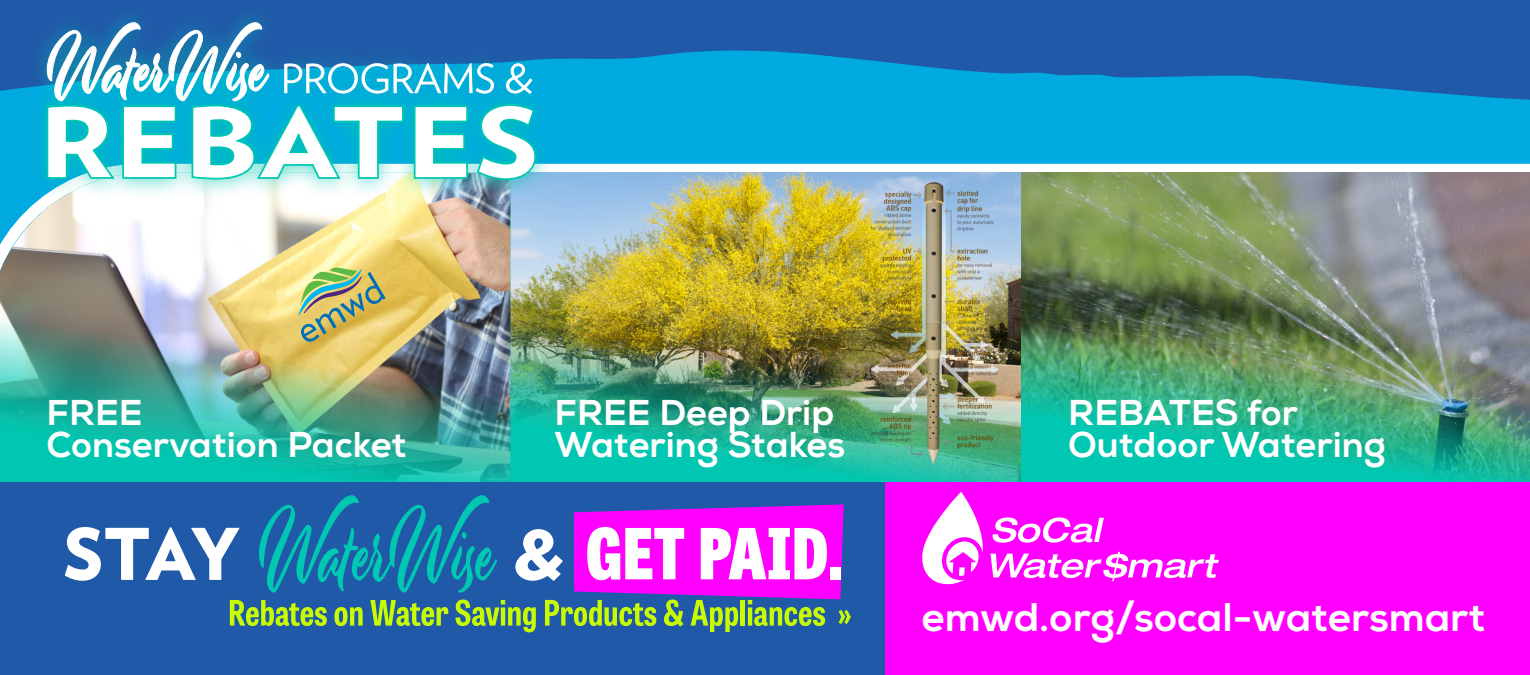
<style>
.page{position:relative;width:1530px;height:675px;background:#00a9e0}
.page>*{position:absolute;margin:0;border:0;box-sizing:border-box;transform-origin:0 0}
.t1{font:900 83.25px "Verlag";color:#fff}
.t2{font:900 71px "Verlag";color:#fff}
.t3{font:800 40px "Nexa";color:#fff}
.t4{font:800 35.75px/32.5px "Nexa";color:#fff}
</style>
<div class="page">
<svg style="left:0;top:0;width:1530px;height:100px;fill:#2059a8"></svg>
<svg style="left:556px;top:163px;width:974px;height:10px;background:#deeef3"></svg>
<img style="left:510px;top:173px;width:511px;height:309px">
<img style="left:1021px;top:173px;width:509px;height:309px">
<img style="left:0;top:199px;width:510px;height:283px">
<div style="left:881px;top:482px;width:649px;height:193px;background:#f0f"></div>
<div style="left:0;top:482px;width:884px;height:193px;background:#2059a8"></div>
<svg style="left:230px;top:600px;width:97px;height:26px"></svg>
<svg style="left:334px;top:607px;width:29px;height:19px"></svg>
<svg style="left:370px;top:600px;width:79px;height:26px"></svg>
<svg style="left:455px;top:599px;width:81px;height:33px"></svg>
<svg style="left:545px;top:504px;width:306px;height:128px"></svg>
<div style="left:830px;top:567px;width:11px;height:12px;background:#fff"></div>
<svg style="left:922px;top:492px;width:297px;height:92px"></svg>
<svg style="left:259px;top:495px;width:238px;height:98px"></svg>
<div style="left:26px;top:3px;width:530px;height:196px;background:#00c7b1;opacity:.75"></div>
<svg style="left:46px;top:22px;width:491px;height:159px"></svg>
<img style="left:868px;top:180px;width:133px;height:288px">
<svg style="left:299px;top:267px;width:87px;height:76px;background:#b6ba77"></svg>
<p class="t4" style="left:47px;top:397px;width:361px">FREE<br>Conservation Packet</p>
<p class="t4" style="left:555px;top:397px;width:292px">FREE Deep Drip<br>Watering Stakes</p>
<p class="t4" style="left:1068px;top:397px;width:319px">REBATES for<br>Outdoor Watering</p>
<p class="t2" style="left:63px;top:496px;width:179px">STAY</p>
<p class="t1" style="left:511px;top:481px;width:56px">&amp;</p>
<p class="t3" style="left:922px;top:592px;width:565px">emwd.org/socal-watersmart</p>
</div>
